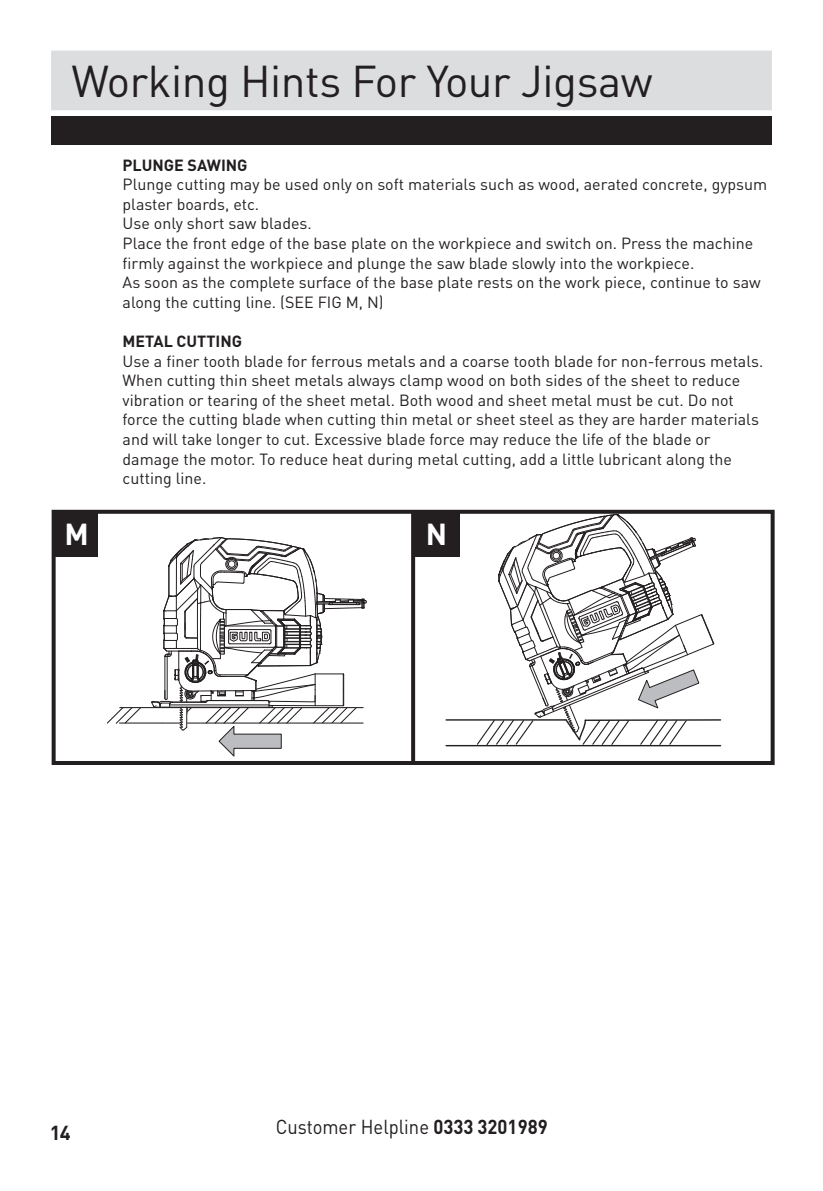
<style>
.page{position:relative;width:823px;height:1191px;background:#fff}
.page>*{position:absolute;margin:0;border:0;box-sizing:border-box;transform-origin:0 0}
.t1{font:44px "DIN";letter-spacing:-.01em;color:#231f20}
.t2{font:700 30px "DIN";color:#fff}
.t3{font:20px "DIN";color:#231f20;scale:.92 1}
.t4{font:700 20px "DIN";color:#231f20}
.t5{font:16px/19.6px "DIN";color:#231f20}
.t6{font:700 16px "DIN";color:#231f20}
.s1{font-weight:700}
</style>
<div class="page">
<div style="left:51px;top:51px;width:720px;height:59px;background:#dcdddf"></div>
<div style="left:51px;top:116px;width:720px;height:28px;background:#231f20"></div>
<hr style="left:119px;top:707px;width:244px;height:1px;background:#231f20">
<hr style="left:119px;top:722px;width:43px;height:1px;background:#231f20">
<svg style="left:107px;top:707px;width:35px;height:17px"></svg>
<hr style="left:446px;top:719px;width:119px;height:1px;background:#231f20">
<hr style="left:446px;top:745px;width:274px;height:1px;background:#231f20">
<hr style="left:585px;top:719px;width:135px;height:2px;background:#231f20">
<svg style="left:151px;top:537px;width:216px;height:220px"></svg>
<svg style="left:475px;top:515px;width:239px;height:230px"></svg>
<div style="left:52px;top:510px;width:722px;height:255px;border:4px solid #231f20"></div>
<svg style="left:411px;top:511px;width:4px;height:253px"></svg>
<div style="left:53px;top:511px;width:45px;height:46px;background:#231f20"></div>
<div style="left:414px;top:511px;width:45px;height:46px;background:#231f20"></div>
<h1 class="t1" style="left:71px;top:53px;width:582px">Working Hints For Your Jigsaw</h1>
<p class="t6" style="left:122px;top:154px;width:126px">PLUNGE SAWING</p>
<p class="t5" style="left:122px;top:174px;width:645px">Plunge cutting may be used only on soft materials such as wood, aerated concrete, gypsum plaster boards, etc.<br>Use only short saw blades.<br>Place the front edge of the base plate on the workpiece and switch on. Press the machine firmly against the workpiece and plunge the saw blade slowly into the workpiece.<br>As soon as the complete surface of the base plate rests on the work piece, continue to saw along the cutting line. (SEE FIG M, N)</p>
<p class="t6" style="left:122px;top:331px;width:121px">METAL CUTTING</p>
<p class="t5" style="left:122px;top:351px;width:642px">Use a finer tooth blade for ferrous metals and a coarse tooth blade for non-ferrous metals.<br>When cutting thin sheet metals always clamp wood on both sides of the sheet to reduce vibration or tearing of the sheet metal. Both wood and sheet metal must be cut. Do not force the cutting blade when cutting thin metal or sheet steel as they are harder materials and will take longer to cut. Excessive blade force may reduce the life of the blade or damage the motor. To reduce heat during metal cutting, add a little lubricant along the cutting line.</p>
<h2 class="t2" style="left:64px;top:514px;width:26px">M</h2>
<h2 class="t2" style="left:425px;top:514px;width:23px">N</h2>
<p class="t4" style="left:50px;top:1119px;width:22px">14</p>
<p class="t3" style="left:275px;top:1114px;width:297px">Customer Helpline <span class="s1">0333 3201989</span></p>
</div>
